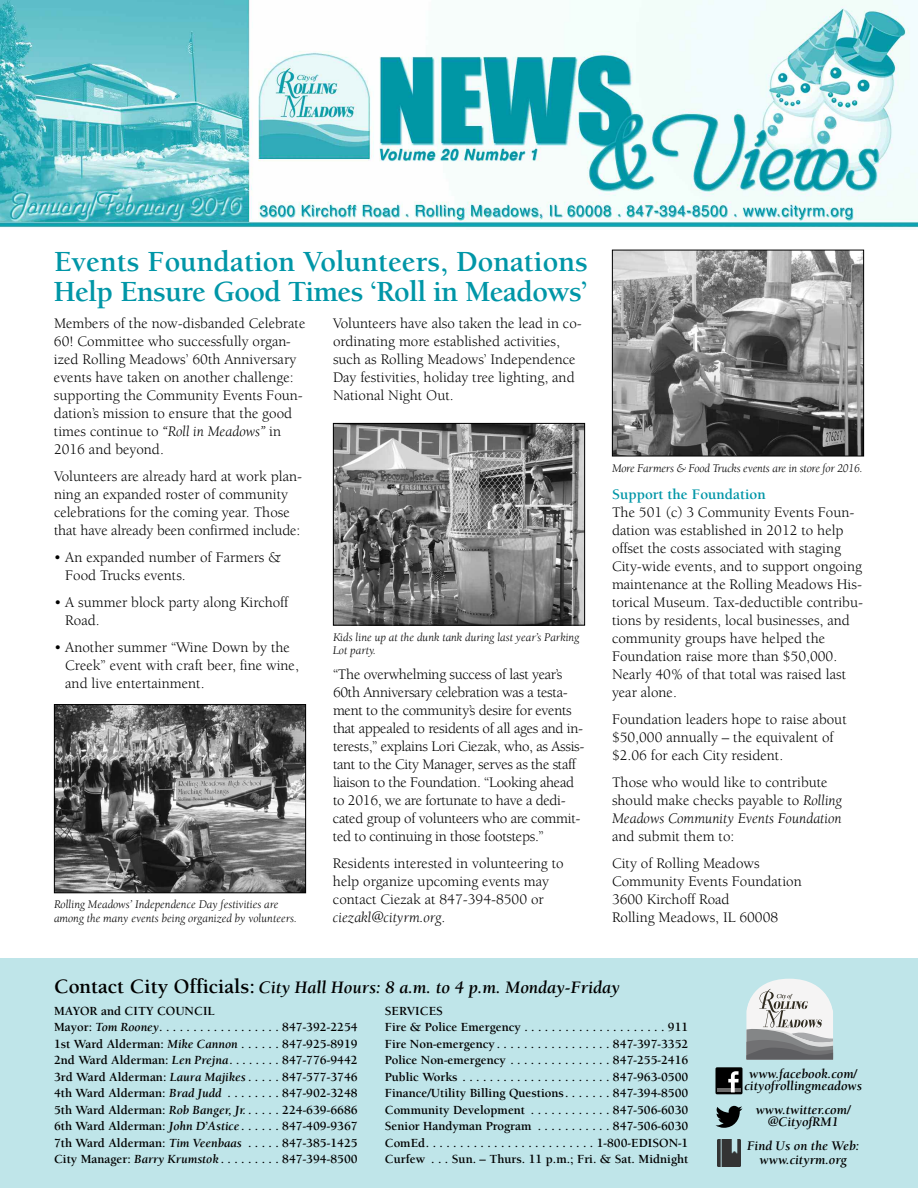
<style>
.page{position:relative;width:918px;height:1188px;background:#fff}
.page>*{position:absolute;margin:0;border:0;box-sizing:border-box;transform-origin:0 0}
.t1{font:700 30px/30px "Berkeley";color:#0096a7}
.t2{font:italic 700 18px "Berkeley";color:#000}
.t3{font:15px/18px "Berkeley";color:#000}
.t4{font:15px/18px "Berkeley";letter-spacing:-.02em;color:#000}
.t5{font:700 15px "Berkeley";color:#0096a7}
.t6{font:italic 700 13.5px/12px "Berkeley";color:#000;text-align:center}
.t7{font:700 12.75px/16.5px "Berkeley";color:#000}
.t8{font:italic 12px/13.5px "Berkeley";color:#000}
.s1{font-style:italic}
.s2{font-style:normal;font-size:21px}
</style>
<div class="page">
<img style="left:0;top:0;width:918px;height:228px">
<div style="left:0;top:958px;width:918px;height:230px;background:#bfe5e9"></div>
<div style="left:716px;top:1067px;width:26px;height:27px;background:#000;border-radius:2px"></div>
<hr style="left:717px;top:1089px;width:24px;height:3px;background:#6b6b6b">
<svg style="left:728px;top:1071px;width:11px;height:21px"></svg>
<svg style="left:716px;top:1106px;width:26px;height:22px"></svg>
<img style="left:717px;top:1139px;width:24px;height:27px">
<svg style="left:746px;top:979px;width:87px;height:81px"></svg>
<img style="left:614px;top:252px;width:248px;height:202px">
<div style="left:612px;top:250px;width:252px;height:206px;border:1px solid #000"></div>
<img style="left:56px;top:706px;width:248px;height:185px">
<div style="left:54px;top:704px;width:252px;height:189px;border:1px solid #000"></div>
<img style="left:335px;top:425px;width:248px;height:199px">
<div style="left:333px;top:423px;width:252px;height:203px;border:1px solid #000"></div>
<h1 class="t1" style="left:54px;top:249px;width:535px">Events Foundation Volunteers, Donations<br>Help Ensure Good Times ‘Roll in Meadows’</h1>
<p class="t3" style="left:54px;top:315px;width:253px">Members of the now-disbanded Celebrate 60! Committee who successfully organ&shy;ized Rolling Meadows’ 60th Anniversary events have taken on another challenge: supporting the Community Events Foun&shy;dation’s mission to ensure that the good times continue to <span class="s1">“Roll in Meadows”</span> in 2016 and beyond.</p>
<p class="t3" style="left:54px;top:468px;width:250px">Volunteers are already hard at work plan&shy;ning an expanded roster of community celebrations for the coming year. Those that have already been confirmed include:</p>
<p class="t3" style="left:65px;top:549px;width:217px;text-indent:-11px">• An expanded number of Farmers &amp;<br>Food Trucks events.</p>
<p class="t3" style="left:65px;top:594px;width:225px;text-indent:-11px">• A summer block party along Kirchoff<br>Road.</p>
<p class="t3" style="left:65px;top:639px;width:235px;text-indent:-11px">• Another summer “Wine Down by the<br>Creek” event with craft beer, fine wine, and live entertainment.</p>
<p class="t3" style="left:333px;top:315px;width:250px">Volunteers have also taken the lead in co&shy;ordinating more established activities, such as Rolling Meadows’ Independence Day festivities, holiday tree lighting, and National Night Out.</p>
<p class="t8" style="left:333px;top:631px;width:248px">Kids line up at the dunk tank during last year’s Parking<br>Lot party.</p>
<p class="t4" style="left:333px;top:666px;width:253px">“The overwhelming success of last year’s 60th Anniversary celebration was a testa&shy;ment to the community’s desire for events that appealed to residents of all ages and in&shy;terests,” explains Lori Ciezak, who, as Assis&shy;tant to the City Manager, serves as the staff liaison to the Foundation. “Looking ahead to 2016, we are fortunate to have a dedi&shy;cated group of volunteers who are commit&shy;ted to continuing in those footsteps.”</p>
<p class="t3" style="left:333px;top:855px;width:232px">Residents interested in volunteering to help organize upcoming events may contact Ciezak at 847-394-8500 or <span class="s1">ciezakl@cityrm.org</span>.</p>
<p class="t8" style="left:54px;top:899px;width:245px">Rolling Meadows’ Independence Day festivities are among the many events being organized by volunteers.</p>
<p class="t8" style="left:612px;top:462px;width:252px">More Farmers &amp; Food Trucks events are in store for 2016.</p>
<p class="t5" style="left:612px;top:488px;width:155px">Support the Foundation</p>
<p class="t3" style="left:612px;top:504px;width:253px">The 501 (c) 3 Community Events Foun&shy;dation was established in 2012 to help offset the costs associated with staging City-wide events, and to support ongoing maintenance at the Rolling Meadows His&shy;torical Museum. Tax-deductible contribu&shy;tions by residents, local businesses, and community groups have helped the Foundation raise more than $50,000.<br>Nearly 40% of that total was raised last year alone.</p>
<p class="t3" style="left:612px;top:711px;width:236px">Foundation leaders hope to raise about $50,000 annually – the equivalent of $2.06 for each City resident.</p>
<p class="t3" style="left:612px;top:774px;width:231px">Those who would like to contribute should make checks payable to <span class="s1">Rolling<br>Meadows Community Events Foundation</span></p>
<p class="t3" style="left:612px;top:824px;width:149px;line-height:27px">and submit them to:<br>City of Rolling Meadows</p>
<p class="t3" style="left:612px;top:873px;width:191px">Community Events Foundation<br>3600 Kirchoff Road<br>Rolling Meadows, IL 60008</p>
<p class="t2" style="left:54px;top:981px;width:567px"><span class="s2">Contact City Officials:</span> City Hall Hours: 8 a.m. to 4 p.m. Monday-Friday</p>
<p class="t7" style="left:54px;top:1003px;width:305px">MAYOR and CITY COUNCIL<br>Mayor: <span class="s1">Tom Rooney</span>. . . . . . . . . . . . . . . . . . 847-392-2254<br>1st Ward Alderman: <span class="s1">Mike Cannon</span> . . . . . . 847-925-8919<br>2nd Ward Alderman: <span class="s1">Len Prejna. . . . . . . .</span> 847-776-9442<br>3rd Ward Alderman: <span class="s1">Laura Majikes</span> . . . . . 847-577-3746<br>4th Ward Alderman: <span class="s1">Brad Judd</span> . . . . . . . . 847-902-3248<br>5th Ward Alderman: <span class="s1">Rob Banger, Jr.</span> . . . . . 224-639-6686<br>6th Ward Alderman: <span class="s1">John D’Astice</span> . . . . . . 847-409-9367<br>7th Ward Alderman: <span class="s1">Tim Veenbaas</span> . . . . . 847-385-1425<br>City Manager: <span class="s1">Barry Krumstok</span> . . . . . . . . . 847-394-8500</p>
<p class="t7" style="left:385px;top:1003px;width:305px">SERVICES<br>Fire &amp; Police Emergency . . . . . . . . . . . . . . . . . . . . . 911<br>Fire Non-emergency . . . . . . . . . . . . . . . . . 847-397-3352<br>Police Non-emergency . . . . . . . . . . . . . . . 847-255-2416<br>Public Works . . . . . . . . . . . . . . . . . . . . . . 847-963-0500<br>Finance/Utility Billing Questions. . . . . . . 847-394-8500<br>Community Development . . . . . . . . . . . . 847-506-6030<br>Senior Handyman Program . . . . . . . . . . . 847-506-6030<br>ComEd. . . . . . . . . . . . . . . . . . . . . . . . . 1-800-EDISON-1<br>Curfew . . . Sun. – Thurs. 11 p.m.; Fri. &amp; Sat. Midnight</p>
<p class="t6" style="left:744px;top:1069px;width:119px">www.facebook.com/ cityofrollingmeadows</p>
<p class="t6" style="left:756px;top:1105px;width:97px">www.twitter.com/ @CityofRM1</p>
<p class="t6" style="left:747px;top:1140px;width:114px;line-height:13.5px">Find Us on the Web: www.cityrm.org</p>
</div>
